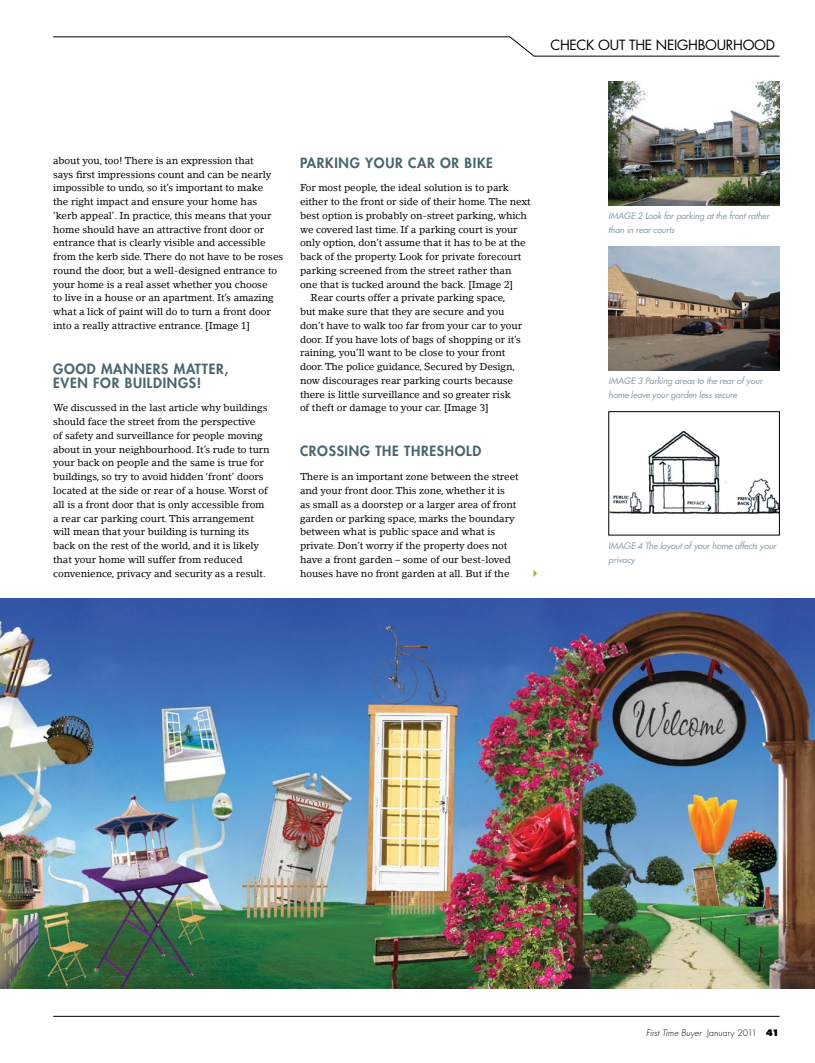
<style>
.page{position:relative;width:815px;height:1063px;background:#fff}
.page>*{position:absolute;margin:0;border:0;box-sizing:border-box;transform-origin:0 0}
.t1{font:800 13.75px/13.8px "Futura";letter-spacing:.05em;color:#496770}
.t2{font:13.75px "Futura";letter-spacing:-.02em;color:#000}
.t3{font:10px/13.8px "Lino Letter LT";letter-spacing:-.01em;color:#000}
.t4{font:italic 8.75px/13.8px "Futura";letter-spacing:-.01em;color:#90a1aa}
.t5{font:italic 300 8.75px "Futura";letter-spacing:.005em;color:#000}
.s1{font-style:normal}
.s2{font-weight:800;font-style:normal}
</style>
<div class="page">
<svg style="left:53px;top:37px;width:727px;height:19px"></svg>
<hr style="left:53px;top:1016px;width:727px;height:1px;background:#000">
<img style="left:609px;top:246px;width:171px;height:124px">
<img style="left:609px;top:81px;width:171px;height:124px">
<img style="left:611px;top:430px;width:167px;height:84px">
<div style="left:609px;top:411px;width:171px;height:124px;border:1px solid #000"></div>
<img style="left:0;top:599px;width:815px;height:390px">
<h1 class="t2" style="left:550px;top:35px;width:226px">CHECK OUT THE NEIGHBOURHOOD</h1>
<p class="t3" style="left:53px;top:154px;width:232px">about you, too! There is an expression that<br>says first impressions count and can be nearly impossible to undo, so it’s important to make<br>the right impact and ensure your home has ‘kerb appeal’. In practice, this means that your home should have an attractive front door or entrance that is clearly visible and accessible from the kerb side. There do not have to be roses round the door, but a well-designed entrance to your home is a real asset whether you choose<br>to live in a house or an apartment. It’s amazing what a lick of paint will do to turn a front door into a really attractive entrance. [Image 1]</p>
<h1 class="t1" style="left:53px;top:362px;width:177px">GOOD MANNERS MATTER,<br>EVEN FOR BUILDINGS!</h1>
<p class="t3" style="left:53px;top:401px;width:218px">We discussed in the last article why buildings should face the street from the perspective<br>of safety and surveillance for people moving about in your neighbourhood. It’s rude to turn your back on people and the same is true for buildings, so try to avoid hidden ‘front’ doors located at the side or rear of a house. Worst of all is a front door that is only accessible from a rear car parking court. This arrangement will mean that your building is turning its back on the rest of the world, and it is likely that your home will suffer from reduced convenience, privacy and security as a result.</p>
<h1 class="t1" style="left:300px;top:156px;width:195px">PARKING YOUR CAR OR BIKE</h1>
<p class="t3" style="left:300px;top:181px;width:210px">For most people, the ideal solution is to park</p>
<p class="t3" style="left:300px;top:195px;width:232px">either to the front or side of their home. The next</p>
<p class="t3" style="left:300px;top:209px;width:229px">best option is probably on-street parking, which</p>
<p class="t3" style="left:300px;top:222px;width:219px">we covered last time. If a parking court is your</p>
<p class="t3" style="left:300px;top:236px;width:227px">only option, don’t assume that it has to be at the</p>
<p class="t3" style="left:300px;top:250px;width:223px">back of the property. Look for private forecourt</p>
<p class="t3" style="left:300px;top:264px;width:213px">parking screened from the street rather than</p>
<p class="t3" style="left:300px;top:277px;width:215px">one that is tucked around the back. [Image 2]</p>
<p class="t3" style="left:311px;top:291px;width:196px">Rear courts offer a private parking space,</p>
<p class="t3" style="left:300px;top:305px;width:206px">but make sure that they are secure and you</p>
<p class="t3" style="left:300px;top:319px;width:224px">don’t have to walk too far from your car to your</p>
<p class="t3" style="left:300px;top:332px;width:222px">door. If you have lots of bags of shopping or it’s</p>
<p class="t3" style="left:300px;top:346px;width:207px">raining, you’ll want to be close to your front</p>
<p class="t3" style="left:300px;top:360px;width:217px">door. The police guidance, Secured by Design,</p>
<p class="t3" style="left:300px;top:374px;width:215px">now discourages rear parking courts because</p>
<p class="t3" style="left:300px;top:387px;width:212px">there is little surveillance and so greater risk</p>
<p class="t3" style="left:300px;top:401px;width:191px">of theft or damage to your car. [Image 3]</p>
<h1 class="t1" style="left:300px;top:444px;width:183px">CROSSING THE THRESHOLD</h1>
<p class="t3" style="left:300px;top:470px;width:220px">There is an important zone between the street and your front door. This zone, whether it is<br>as small as a doorstep or a larger area of front garden or parking space, marks the boundary between what is public space and what is private. Don’t worry if the property does not have a front garden – some of our best-loved houses have no front garden at all. But if the</p>
<p class="t4" style="left:609px;top:209px;width:162px">IMAGE 2 Look for parking at the front rather than in rear courts</p>
<p class="t4" style="left:609px;top:374px;width:155px">IMAGE 3 Parking areas to the rear of your home leave your garden less secure</p>
<p class="t4" style="left:609px;top:539px;width:169px">IMAGE 4 The layout of your home affects your privacy</p>
<p class="t5" style="left:646px;top:1027px;width:135px">first time buyer <span class="s1">January 2011</span> <span class="s2">41</span></p>
</div>
